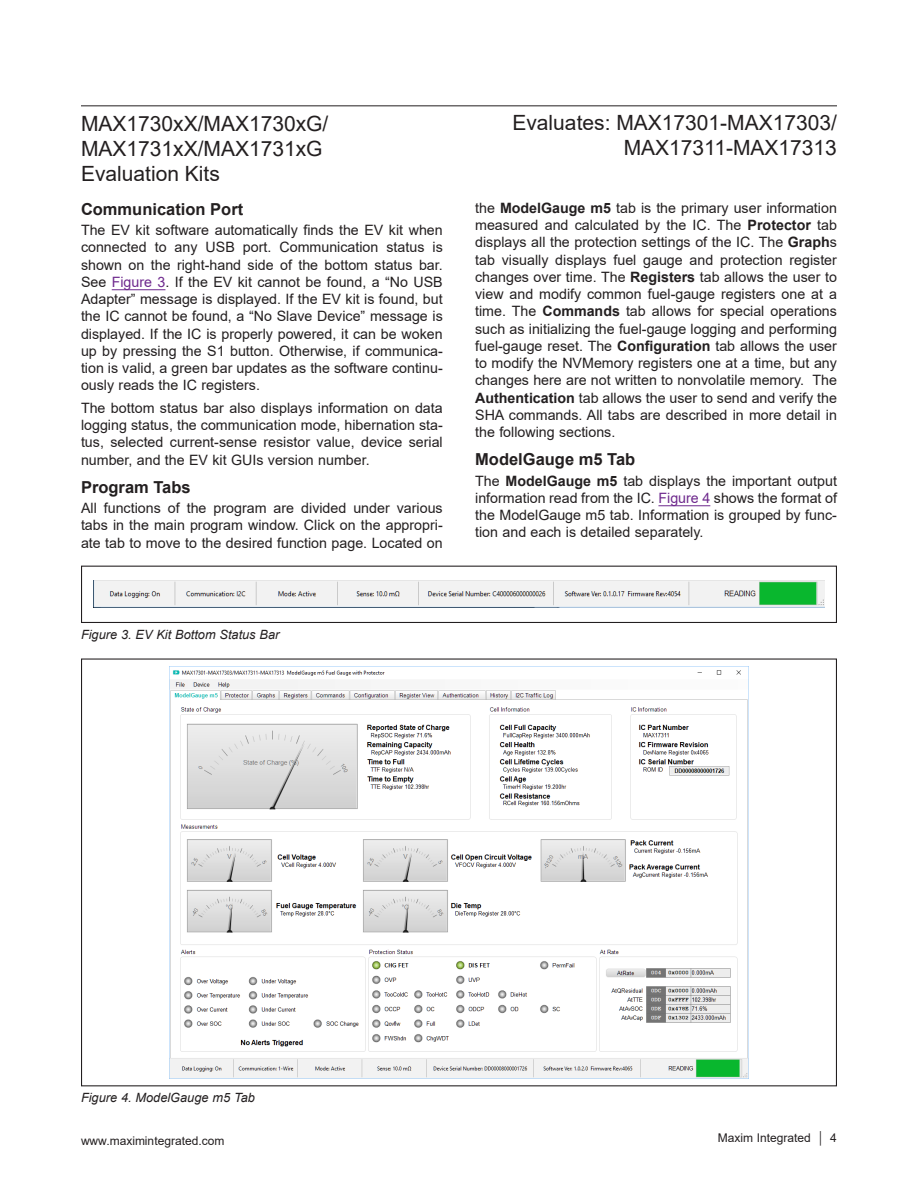
<style>
.page{position:relative;width:918px;height:1188px;background:#fff}
.page>*{position:absolute;margin:0;border:0;box-sizing:border-box;transform-origin:0 0}
.t1{font:21px/25.2px "Arial";color:#231f20;text-align:right}
.t2{font:700 16.5px "Arial";color:#231f20}
.t3{font:14.25px/17.2px "Arial";color:#231f20;text-align:justify}
.t4{font:italic 12.75px "Arial";color:#231f20}
.t5{font:12px "Arial";color:#231f20}
.s1{color:#6e298d}
.s2{font-weight:700}
</style>
<div class="page">
<hr style="left:81px;top:105px;width:756px;height:1px;background:#231f20">
<hr style="left:112px;top:289px;width:53px;height:1px;background:#6e298d">
<hr style="left:658px;top:506px;width:52px;height:1px;background:#6e298d">
<img style="left:94px;top:581px;width:730px;height:27px">
<div style="left:81px;top:566px;width:756px;height:57px;border:1px solid #231f20"></div>
<img style="left:170px;top:670px;width:578px;height:408px">
<h1 class="t1" style="left:81px;top:110px;width:249px;text-align:left">MAX1730xX/MAX1730xG/<br>MAX1731xX/MAX1731xG<br>Evaluation Kits</h1>
<p class="t2" style="left:81px;top:197px;width:164px">Communication Port</p>
<p class="t3" style="left:81px;top:221px;width:363px">The EV kit software automatically finds the EV kit when connected to any USB port. Communication status is shown on the right-hand side of the bottom status bar.<br>See <span class="s1">Figure 3</span>. If the EV kit cannot be found, a “No USB Adapter” message is displayed. If the EV kit is found, but the IC cannot be found, a “No Slave Device” message is displayed. If the IC is properly powered, it can be woken up by pressing the S1 button. Otherwise, if communica&shy;tion is valid, a green bar updates as the software continu&shy;ously reads the IC registers.</p>
<p class="t3" style="left:81px;top:399px;width:363px">The bottom status bar also displays information on data logging status, the communication mode, hibernation sta&shy;tus, selected current-sense resistor value, device serial number, and the EV kit GUIs version number.</p>
<p class="t2" style="left:81px;top:475px;width:111px">Program Tabs</p>
<p class="t3" style="left:81px;top:499px;width:363px">All functions of the program are divided under various tabs in the main program window. Click on the appropri&shy;ate tab to move to the desired function page. Located on</p>
<p class="t4" style="left:81px;top:626px;width:200px">Figure 3. EV Kit Bottom Status Bar</p>
<h1 class="t1" style="left:512px;top:109px;width:326px">Evaluates: MAX17301-MAX17303/<br>MAX17311-MAX17313</h1>
<p class="t3" style="left:475px;top:199px;width:363px">the <span class="s2">ModelGauge m5</span> tab is the primary user information measured and calculated by the IC. The <span class="s2">Protector</span> tab displays all the protection settings of the IC. The <span class="s2">Graph</span>s tab visually displays fuel gauge and protection register changes over time. The <span class="s2">Registers</span> tab allows the user to view and modify common fuel-gauge registers one at a time. The <span class="s2">Commands</span> tab allows for special operations such as initializing the fuel-gauge logging and performing fuel-gauge reset. The <span class="s2">Configuration</span> tab allows the user to modify the NVMemory registers one at a time, but any changes here are not written to nonvolatile memory. The <span class="s2">Authentication</span> tab allows the user to send and verify the SHA commands. All tabs are described in more detail in the following sections.</p>
<p class="t2" style="left:475px;top:448px;width:162px">ModelGauge m5 Tab</p>
<p class="t3" style="left:475px;top:472px;width:363px">The <span class="s2">ModelGauge m5</span> tab displays the important output information read from the IC. <span class="s1">Figure 4</span> shows the format of the ModelGauge m5 tab. Information is grouped by func&shy;tion and each is detailed separately.</p>
<p class="t4" style="left:81px;top:1090px;width:175px">Figure 4. ModelGauge m5 Tab</p>
<p class="t5" style="left:81px;top:1132px;width:145px">www.maximintegrated.com</p>
<p class="t5" style="left:718px;top:1129px;width:121px">Maxim Integrated │ 4</p>
</div>
